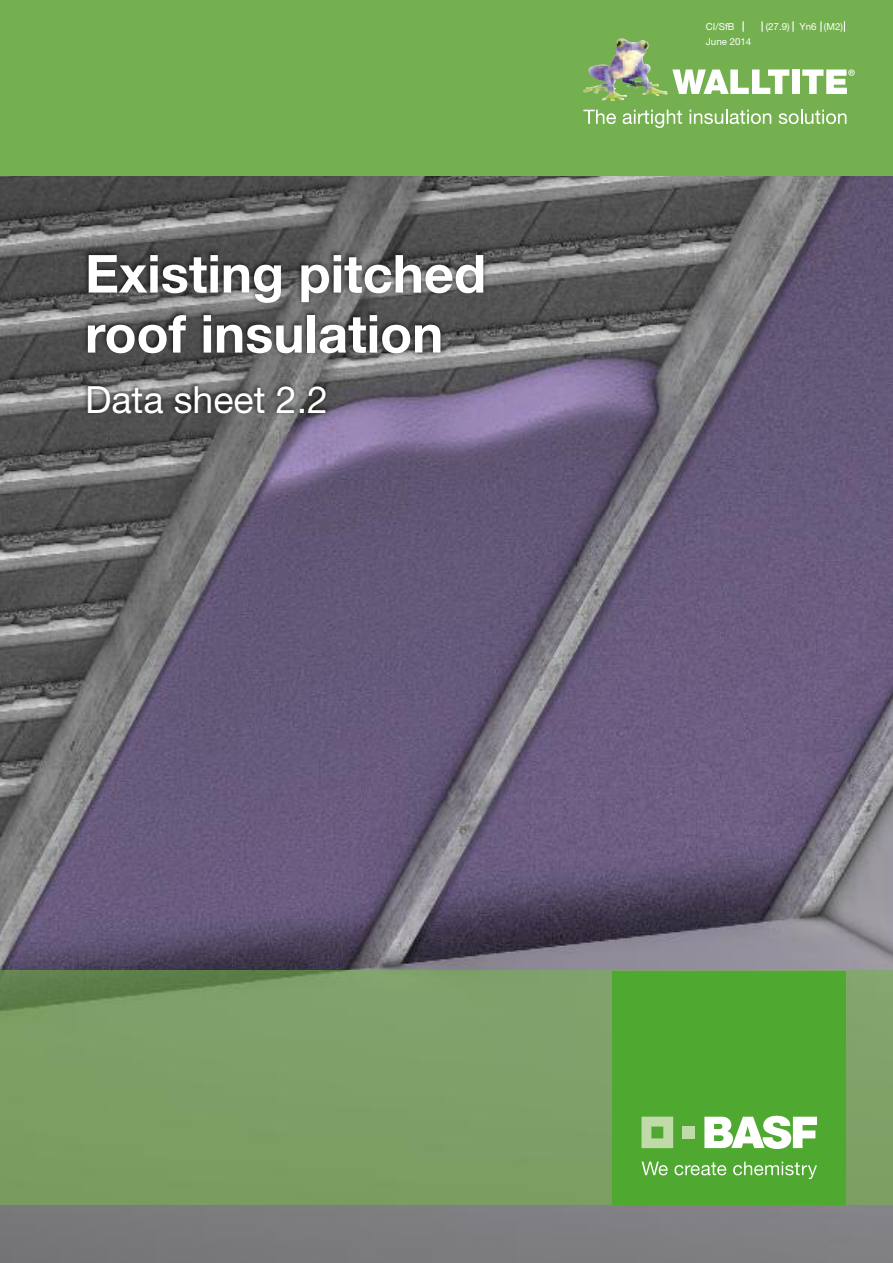
<style>
.page{position:relative;width:893px;height:1263px;background:#fff}
.page>*{position:absolute;margin:0;border:0;box-sizing:border-box;transform-origin:0 0}
.t1{font:700 52.5px/60px "Helvetica Neue";color:#fff}
.t2{font:37.5px "Helvetica Neue";color:#fff}
.t3{font:9.75px "Helvetica Neue";color:#fff}
</style>
<div class="page">
<img style="left:0;top:175px;width:893px;height:1088px">
<div style="left:0;top:971px;width:893px;height:233px;background:#7ca067"></div>
<div style="left:612px;top:971px;width:234px;height:233px;background:#4fa830"></div>
<svg style="left:704px;top:1116px;width:113px;height:33px"></svg>
<svg style="left:642px;top:1161px;width:26px;height:14px"></svg>
<svg style="left:674px;top:1162px;width:52px;height:13px"></svg>
<svg style="left:733px;top:1161px;width:84px;height:18px"></svg>
<div style="left:683px;top:1126px;width:12px;height:12px;background:#c1daa9"></div>
<svg style="left:641px;top:1117px;width:32px;height:31px"></svg>
<div style="left:0;top:0;width:893px;height:175px;background:#74b04f"></div>
<svg style="left:672px;top:69px;width:117px;height:25px"></svg>
<div style="left:792px;top:69px;width:8px;height:25px;background:#fff"></div>
<svg style="left:802px;top:69px;width:53px;height:25px"></svg>
<img style="left:614px;top:38px;width:8px;height:19px">
<svg style="left:583px;top:110px;width:33px;height:14px"></svg>
<svg style="left:623px;top:110px;width:59px;height:18px"></svg>
<svg style="left:690px;top:110px;width:81px;height:14px"></svg>
<svg style="left:779px;top:110px;width:67px;height:14px"></svg>
<img style="left:73px;top:240px;width:786px;height:276px">
<svg style="left:792px;top:21px;width:2px;height:11px"></svg>
<svg style="left:761px;top:21px;width:2px;height:11px"></svg>
<p class="t1" style="left:85px;top:243px;width:402px">Existing pitched roof insulation</p>
<p class="t2" style="left:85px;top:377px;width:244px">Data sheet 2.2</p>
<p class="t3" style="left:706px;top:20px;width:30px">CI/SfB</p>
<p class="t3" style="left:766px;top:20px;width:79px">(27.9) Yn6 (M2)</p>
<p class="t3" style="left:706px;top:35px;width:47px">June 2014</p>
</div>
